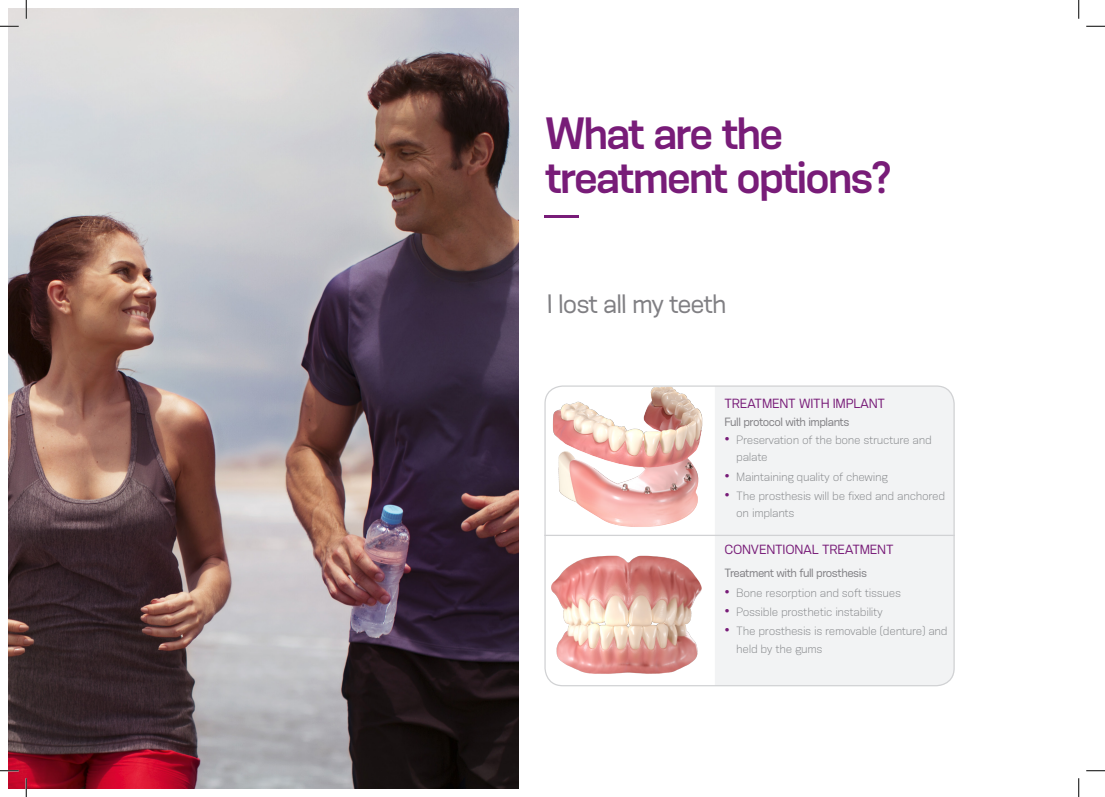
<style>
.page{position:relative;width:1105px;height:797px;background:#fff}
.page>*{position:absolute;margin:0;border:0;box-sizing:border-box;transform-origin:0 0}
.Titulo_gra_roxo{font:600 42.5px/43.8px "Konsens";color:#781c78}
.Subtitulo_gra_cinza{font:25px "Konsens";color:#807f83}
.Titulo_peq_roxo{font:12.5px "Konsens";color:#781c78}
.t1{font:300 11.25px/17.5px "Konsens";letter-spacing:-.025em;color:#808285}
.Subtitulo_peq_cinza{font:11.25px "Konsens";color:#807f83}
.s1{font-family:"Dax";font-weight:500;font-size:15px;color:#781c78}
</style>
<div class="page">
<img style="left:546px;top:555px;width:156px;height:131px">
<img style="left:551px;top:387px;width:152px;height:140px">
<div style="left:715px;top:387px;width:238px;height:147px;background:#f2f3f4"></div>
<div style="left:715px;top:536px;width:240px;height:150px;background:#f2f3f4"></div>
<hr style="left:544px;top:534px;width:411px;height:2px;background:#d1d2d4">
<div style="left:544px;top:385px;width:411px;height:301px;border:1px solid #d1d2d4;border-radius:18px"></div>
<img style="left:9px;top:9px;width:510px;height:779px">
<hr style="left:544px;top:215px;width:35px;height:2px;background:#781c78">
<svg style="left:0;top:25px;width:19px;height:2px"></svg>
<svg style="left:1086px;top:25px;width:19px;height:2px"></svg>
<svg style="left:0;top:770px;width:19px;height:1px"></svg>
<svg style="left:1086px;top:770px;width:19px;height:1px"></svg>
<svg style="left:25px;top:0;width:2px;height:19px"></svg>
<svg style="left:25px;top:778px;width:2px;height:19px"></svg>
<svg style="left:1078px;top:0;width:1px;height:19px"></svg>
<svg style="left:1078px;top:778px;width:1px;height:19px"></svg>
<p class="Titulo_gra_roxo" style="left:545px;top:110px;width:349px">What are the treatment options?</p>
<p class="Subtitulo_gra_cinza" style="left:547px;top:289px;width:182px">I lost all my teeth</p>
<p class="Titulo_peq_roxo" style="left:724px;top:395px;width:163px">TREATMENT WITH IMPLANT</p>
<p class="Subtitulo_peq_cinza" style="left:724px;top:415px;width:127px">Full protocol with implants</p>
<p class="t1" style="left:736px;top:431px;width:197px;text-indent:-12px"><span class="s1">•</span> Preservation of the bone structure and palate</p>
<p class="t1" style="left:724px;top:467px;width:165px"><span class="s1">•</span> Maintaining quality of chewing</p>
<p class="t1" style="left:736px;top:487px;width:210px;text-indent:-12px"><span class="s1">•</span> The prosthesis will be fixed and anchored on implants</p>
<p class="Titulo_peq_roxo" style="left:724px;top:541px;width:171px">CONVENTIONAL TREATMENT</p>
<p class="Subtitulo_peq_cinza" style="left:724px;top:565px;width:144px">Treatment with full prosthesis</p>
<p class="t1" style="left:724px;top:583px;width:178px"><span class="s1">•</span> Bone resorption and soft tissues</p>
<p class="t1" style="left:724px;top:602px;width:160px"><span class="s1">•</span> Possible prosthetic instability</p>
<p class="t1" style="left:736px;top:622px;width:213px;text-indent:-12px"><span class="s1">•</span> The prosthesis is removable (denture) and held by the gums</p>
</div>
